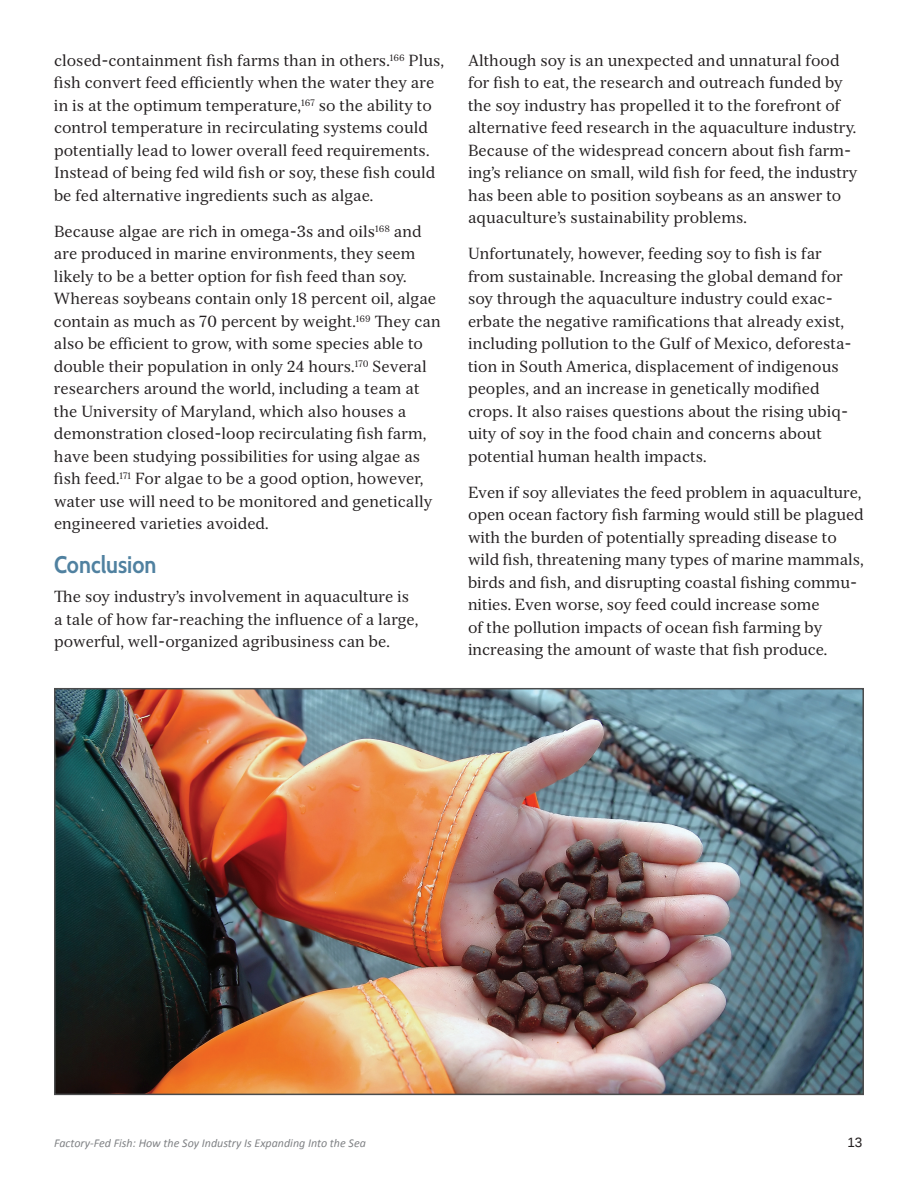
<style>
.page{position:relative;width:918px;height:1188px;background:#fff}
.page>*{position:absolute;margin:0;border:0;box-sizing:border-box;transform-origin:0 0}
.t1{font:700 24px "Cabin";color:#5081a0;scale:.9 1}
.t2{font:15.75px/22.5px "Serif 12 Beta";color:#231f20}
.t3{font:13.5px "Liberation Sans";color:#231f20}
.t4{font:italic 12px "Calibri";color:#808285}
</style>
<div class="page">
<img style="left:57px;top:691px;width:804px;height:401px">
<div style="left:54px;top:688px;width:810px;height:407px;border:2px solid #4b4c4d"></div>
<p class="t2" style="left:54px;top:49px;width:392px">closed-containment fish farms than in others.<sup>166</sup> Plus, fish convert feed efficiently when the water they are in is at the optimum temperature,<sup>167</sup> so the ability to control temperature in recirculating systems could potentially lead to lower overall feed requirements.<br>Instead of being fed wild fish or soy, these fish could be fed alternative ingredients such as algae.</p>
<p class="t2" style="left:54px;top:220px;width:388px">Because algae are rich in omega-3s and oils<sup>168</sup> and are produced in marine environments, they seem likely to be a better option for fish feed than soy.<br>Whereas soybeans contain only 18 percent oil, algae contain as much as 70 percent by weight.<sup>169</sup> They can also be efficient to grow, with some species able to double their population in only 24 hours.<sup>170</sup> Several researchers around the world, including a team at the University of Maryland, which also houses a demonstration closed-loop recirculating fish farm, have been studying possibilities for using algae as fish feed.<sup>171</sup> For algae to be a good option, however, water use will need to be monitored and genetically engineered varieties avoided.</p>
<h1 class="t1" style="left:54px;top:550px;width:115px">Conclusion</h1>
<p class="t2" style="left:54px;top:585px;width:366px">The soy industry’s involvement in aquaculture is a tale of how far-reaching the influence of a large, powerful, well-organized agribusiness can be.</p>
<p class="t2" style="left:468px;top:49px;width:391px">Although soy is an unexpected and unnatural food for fish to eat, the research and outreach funded by the soy industry has propelled it to the forefront of alternative feed research in the aquaculture industry.<br>Because of the widespread concern about fish farm&shy;ing’s reliance on small, wild fish for feed, the industry has been able to position soybeans as an answer to aquaculture’s sustainability problems.</p>
<p class="t2" style="left:468px;top:243px;width:385px">Unfortunately, however, feeding soy to fish is far from sustainable. Increasing the global demand for soy through the aquaculture industry could exac&shy;erbate the negative ramifications that already exist, including pollution to the Gulf of Mexico, deforesta&shy;tion in South America, displacement of indigenous peoples, and an increase in genetically modified crops. It also raises questions about the rising ubiq&shy;uity of soy in the food chain and concerns about potential human health impacts.</p>
<p class="t2" style="left:468px;top:481px;width:397px">Even if soy alleviates the feed problem in aquaculture, open ocean factory fish farming would still be plagued with the burden of potentially spreading disease to wild fish, threatening many types of marine mammals, birds and fish, and disrupting coastal fishing commu&shy;nities. Even worse, soy feed could increase some<br>of the pollution impacts of ocean fish farming by increasing the amount of waste that fish produce.</p>
<p class="t4" style="left:54px;top:1136px;width:313px">Factory-Fed Fish: How the Soy Industry Is Expanding Into the Sea</p>
<p class="t3" style="left:847px;top:1135px;width:17px">13</p>
</div>
